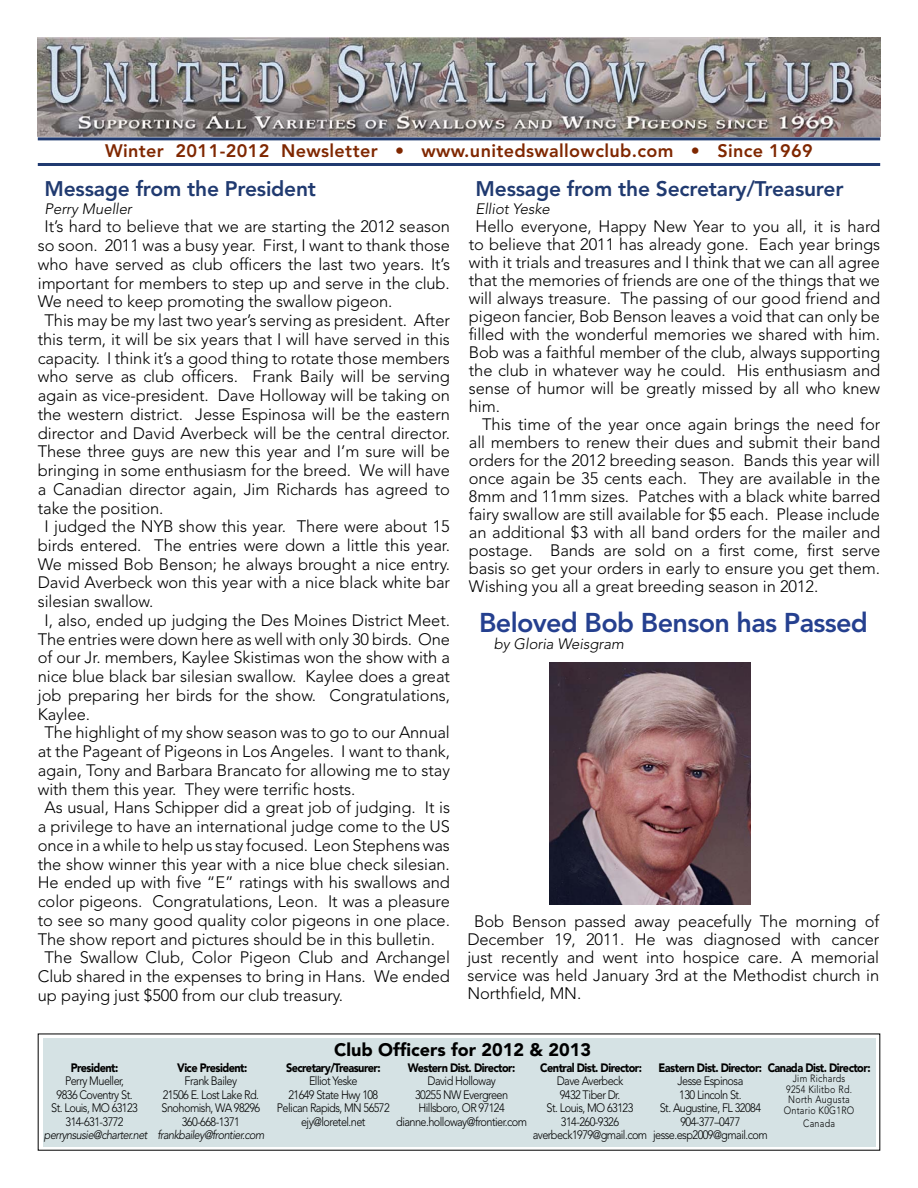
<style>
.page{position:relative;width:918px;height:1188px;background:#fff}
.page>*{position:absolute;margin:0;border:0;box-sizing:border-box;transform-origin:0 0}
.t1{font:800 27px "Avenir";letter-spacing:-.025em;color:#25408f}
.t2{font:800 21px "Avenir";letter-spacing:-.01em;color:#203a70}
.t3{font:800 18px "Avenir";letter-spacing:.02em;color:#7f2700}
.t4{font:900 18px "Avenir";color:#000}
.t5{font:300 16.5px/18px "Avenir";letter-spacing:-.005em;color:#000;text-align:justify}
.t6{font:italic 300 15px "Avenir";letter-spacing:-.005em;color:#000}
.t7{font:300 12.15px/13.5px "Avenir";letter-spacing:-.05em;color:#000;text-align:center;scale:.9 1}
.t8{font:900 12.15px "Avenir";letter-spacing:-.05em;color:#000;scale:.9 1}
.t9{font:italic 300 12.15px "Avenir";letter-spacing:-.05em;color:#000;scale:.9 1}
.t10{font:300 10.5px/10.5px "Avenir";letter-spacing:.03em;color:#000;text-align:center;scale:.85 1}
</style>
<div class="page">
<img style="left:38px;top:38px;width:842px;height:99px">
<hr style="left:38px;top:163px;width:842px;height:3px;background:#203a70">
<hr style="left:38px;top:137px;width:842px;height:3px;background:#203a70">
<div style="left:43px;top:1038px;width:833px;height:109px;background:#d5e2e4"></div>
<img style="left:550px;top:662px;width:201px;height:242px">
<p class="t3" style="left:105px;top:141px;width:709px">Winter 2011-2012 Newsletter • www.unitedswallowclub.com • Since 1969</p>
<p class="t2" style="left:45px;top:176px;width:273px">Message from the President</p>
<p class="t6" style="left:45px;top:200px;width:89px">Perry Mueller</p>
<p class="t5" style="left:45px;top:218px;width:407px">It’s hard to believe that we are starting the 2012 season</p>
<p class="t5" style="left:38px;top:236px;width:414px">so soon. 2011 was a busy year. First, I want to thank those</p>
<p class="t5" style="left:38px;top:255px;width:414px">who have served as club officers the last two years. It’s</p>
<p class="t5" style="left:38px;top:274px;width:414px">important for members to step up and serve in the club.</p>
<p class="t5" style="left:38px;top:293px;width:356px">We need to keep promoting the swallow pigeon.</p>
<p class="t5" style="left:45px;top:311px;width:407px">This may be my last two year’s serving as president. After</p>
<p class="t5" style="left:38px;top:330px;width:414px">this term, it will be six years that I will have served in this</p>
<p class="t5" style="left:38px;top:349px;width:414px">capacity. I think it’s a good thing to rotate those members</p>
<p class="t5" style="left:38px;top:368px;width:414px">who serve as club officers. Frank Baily will be serving</p>
<p class="t5" style="left:38px;top:386px;width:414px">again as vice-president. Dave Holloway will be taking on</p>
<p class="t5" style="left:38px;top:405px;width:414px">the western district. Jesse Espinosa will be the eastern</p>
<p class="t5" style="left:38px;top:424px;width:414px">director and David Averbeck will be the central director.</p>
<p class="t5" style="left:38px;top:443px;width:414px">These three guys are new this year and I’m sure will be</p>
<p class="t5" style="left:38px;top:461px;width:414px">bringing in some enthusiasm for the breed. We will have</p>
<p class="t5" style="left:38px;top:480px;width:414px">a Canadian director again, Jim Richards has agreed to</p>
<p class="t5" style="left:38px;top:499px;width:127px">take the position.</p>
<p class="t5" style="left:45px;top:518px;width:407px">I judged the NYB show this year. There were about 15</p>
<p class="t5" style="left:38px;top:536px;width:414px">birds entered. The entries were down a little this year.</p>
<p class="t5" style="left:38px;top:555px;width:414px">We missed Bob Benson; he always brought a nice entry.</p>
<p class="t5" style="left:38px;top:574px;width:414px">David Averbeck won this year with a nice black white bar</p>
<p class="t5" style="left:38px;top:593px;width:117px">silesian swallow.</p>
<p class="t5" style="left:45px;top:611px;width:407px">I, also, ended up judging the Des Moines District Meet.</p>
<p class="t5" style="left:38px;top:630px;width:414px">The entries were down here as well with only 30 birds. One</p>
<p class="t5" style="left:38px;top:649px;width:414px">of our Jr. members, Kaylee Skistimas won the show with a</p>
<p class="t5" style="left:38px;top:668px;width:414px">nice blue black bar silesian swallow. Kaylee does a great</p>
<p class="t5" style="left:38px;top:686px;width:414px">job preparing her birds for the show. Congratulations,</p>
<p class="t5" style="left:38px;top:705px;width:54px">Kaylee.</p>
<p class="t5" style="left:45px;top:724px;width:407px">The highlight of my show season was to go to our Annual</p>
<p class="t5" style="left:38px;top:742px;width:414px">at the Pageant of Pigeons in Los Angeles. I want to thank,</p>
<p class="t5" style="left:38px;top:761px;width:414px">again, Tony and Barbara Brancato for allowing me to stay</p>
<p class="t5" style="left:38px;top:780px;width:319px">with them this year. They were terrific hosts.</p>
<p class="t5" style="left:45px;top:799px;width:407px">As usual, Hans Schipper did a great job of judging. It is</p>
<p class="t5" style="left:38px;top:817px;width:414px">a privilege to have an international judge come to the US</p>
<p class="t5" style="left:38px;top:836px;width:414px">once in a while to help us stay focused. Leon Stephens was</p>
<p class="t5" style="left:38px;top:855px;width:414px">the show winner this year with a nice blue check silesian.</p>
<p class="t5" style="left:38px;top:874px;width:414px">He ended up with five “E” ratings with his swallows and</p>
<p class="t5" style="left:38px;top:892px;width:414px">color pigeons. Congratulations, Leon. It was a pleasure</p>
<p class="t5" style="left:38px;top:911px;width:414px">to see so many good quality color pigeons in one place.</p>
<p class="t5" style="left:38px;top:930px;width:399px">The show report and pictures should be in this bulletin.</p>
<p class="t5" style="left:45px;top:949px;width:407px">The Swallow Club, Color Pigeon Club and Archangel</p>
<p class="t5" style="left:38px;top:967px;width:414px">Club shared in the expenses to bring in Hans. We ended</p>
<p class="t5" style="left:38px;top:986px;width:307px">up paying just $500 from our club treasury.</p>
<p class="t2" style="left:476px;top:176px;width:369px">Message from the Secretary/Treasurer</p>
<p class="t6" style="left:476px;top:200px;width:76px">Elliot Yeske</p>
<p class="t5" style="left:469px;top:217px;width:413px;text-indent:7px">Hello everyone, Happy New Year to you all, it is hard to believe that 2011 has already gone. Each year brings with it trials and treasures and I think that we can all agree that the memories of friends are one of the things that we will always treasure. The passing of our good friend and pigeon fancier, Bob Benson leaves a void that can only be filled with the wonderful memories we shared with him.<br>Bob was a faithful member of the club, always supporting the club in whatever way he could. His enthusiasm and sense of humor will be greatly missed by all who knew him.</p>
<p class="t5" style="left:469px;top:415px;width:413px;text-indent:13px">This time of the year once again brings the need for all members to renew their dues and submit their band orders for the 2012 breeding season. Bands this year will once again be 35 cents each. They are available in the 8mm and 11mm sizes. Patches with a black white barred fairy swallow are still available for $5 each. Please include an additional $3 with all band orders for the mailer and postage. Bands are sold on a first come, first serve basis so get your orders in early to ensure you get them.<br>Wishing you all a great breeding season in 2012.</p>
<h1 class="t1" style="left:479px;top:607px;width:390px">Beloved Bob Benson has Passed</h1>
<p class="t6" style="left:494px;top:635px;width:132px">by Gloria Weisgram</p>
<p class="t5" style="left:467px;top:913px;width:413px;text-indent:7px">Bob Benson passed away peacefully The morning of December 19, 2011. He was diagnosed with cancer just recently and went into hospice care. A memorial service was held January 3rd at the Methodist church in Northfield, MN.</p>
<p class="t8" style="left:71px;top:1060px;width:54px">President:</p>
<p class="t7" style="left:51px;top:1074px;width:98px">Perry Mueller,<br>9836 Coventry St.<br>St. Louis, MO 63123<br>314-631-3772</p>
<p class="t9" style="left:44px;top:1128px;width:117px">perrynsusie@charter.net</p>
<p class="t8" style="left:177px;top:1060px;width:80px">Vice President:</p>
<p class="t7" style="left:162px;top:1074px;width:111px">Frank Bailey<br>21506 E. Lost Lake Rd.<br>Snohomish, WA 98296<br>360-668-1371</p>
<p class="t9" style="left:157px;top:1128px;width:120px">frankbailey@frontier.com</p>
<p class="t4" style="left:334px;top:1039px;width:258px">Club Officers for 2012 &amp; 2013</p>
<p class="t8" style="left:659px;top:1060px;width:237px">Eastern Dist. Director: Canada Dist. Director:</p>
<p class="t7" style="left:653px;top:1074px;width:129px">Jesse Espinosa<br>130 Lincoln St.<br>St. Augustine, FL 32084<br>904-377–0477 jesse.esp2009@gmail.com</p>
<p class="t10" style="left:784px;top:1073px;width:85px">Jim Richards<br>9254 Kilitbo Rd.<br>North Augusta<br>Ontario K0G1RO</p>
<p class="t8" style="left:286px;top:1060px;width:107px">Secretary/Treasurer:</p>
<p class="t7" style="left:277px;top:1074px;width:127px">Elliot Yeske<br>21649 State Hwy 108<br>Pelican Rapids, MN 56572 ejy@loretel.net</p>
<p class="t8" style="left:540px;top:1060px;width:115px">Central Dist. Director:</p>
<p class="t7" style="left:533px;top:1074px;width:129px">Dave Averbeck<br>9432 Tiber Dr.<br>St. Louis, MO 63123<br>314-260-9326 averbeck1979@gmail.com</p>
<p class="t8" style="left:408px;top:1060px;width:121px">Western Dist. Director:</p>
<p class="t7" style="left:396px;top:1074px;width:147px">David Holloway<br>30255 NW Evergreen<br>Hillsboro, OR 97124 dianne.holloway@frontier.com</p>
<p class="t10" style="left:803px;top:1118px;width:39px">Canada</p>
</div>
